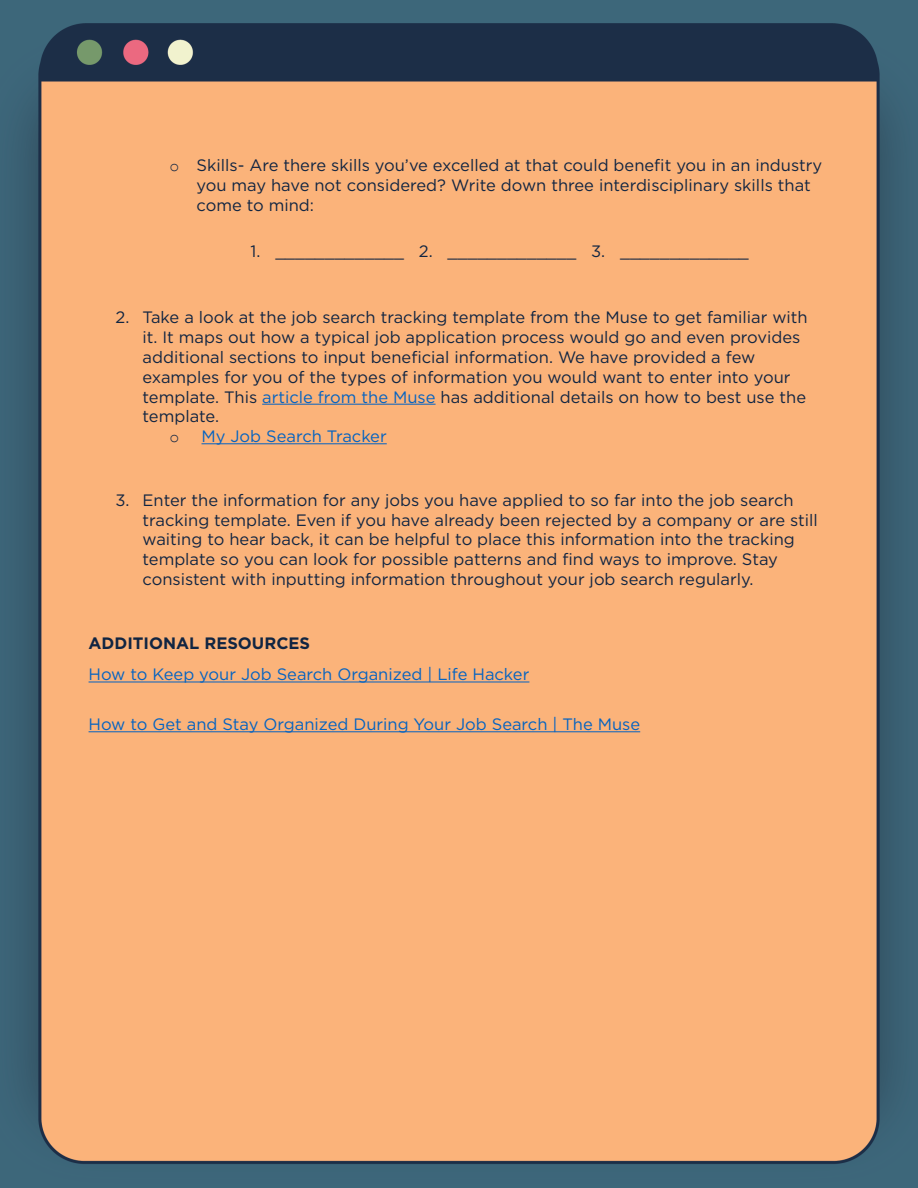
<style>
.page{position:relative;width:918px;height:1188px;background:#fff}
.page>*{position:absolute;margin:0;border:0;box-sizing:border-box;transform-origin:0 0}
.t1{font:16.5px/19.8px "Gotham";color:#112542}
.t2{font:16.5px "Gotham";color:#0563c1}
.t3{font:700 16.5px "Gotham";color:#112542}
.t4{font:16.5px "Courier New";color:#112542}
.s1{font-family:"Courier New"}
.s2{color:#0563c1}
</style>
<div class="page">
<img style="left:0;top:0;width:918px;height:1188px">
<hr style="left:262px;top:404px;width:174px;height:1px;background:#0563c1">
<hr style="left:202px;top:443px;width:185px;height:1px;background:#0563c1">
<hr style="left:89px;top:682px;width:440px;height:1px;background:#0563c1">
<hr style="left:89px;top:731px;width:551px;height:1px;background:#0563c1">
<p class="t1" style="left:197px;top:155px;width:627px;text-indent:-27px"><span class="s1">o</span> Skills- Are there skills you’ve excelled at that could benefit you in an industry you may have not considered? Write down three interdisciplinary skills that come to mind:</p>
<p class="t1" style="left:251px;top:241px;width:500px">1. _____________ 2. _____________ 3. _____________</p>
<p class="t1" style="left:143px;top:307px;width:667px;text-indent:-27px">2. Take a look at the job search tracking template from the Muse to get familiar with it. It maps out how a typical job application process would go and even provides additional sections to input beneficial information. We have provided a few examples for you of the types of information you would want to enter into your template. This <span class="s2">article from the Muse</span> has additional details on how to best use the template.</p>
<p class="t4" style="left:170px;top:427px;width:11px">o</p>
<p class="t2" style="left:201px;top:426px;width:187px">My Job Search Tracker</p>
<p class="t1" style="left:143px;top:490px;width:677px;text-indent:-27px">3. Enter the information for any jobs you have applied to so far into the job search tracking template. Even if you have already been rejected by a company or are still waiting to hear back, it can be helpful to place this information into the tracking template so you can look for possible patterns and find ways to improve. Stay consistent with inputting information throughout your job search regularly.</p>
<p class="t3" style="left:89px;top:632px;width:223px">ADDITIONAL RESOURCES</p>
<p class="t2" style="left:89px;top:664px;width:442px">How to Keep your Job Search Organized | Life Hacker</p>
<p class="t2" style="left:89px;top:714px;width:553px">How to Get and Stay Organized During Your Job Search | The Muse</p>
</div>
